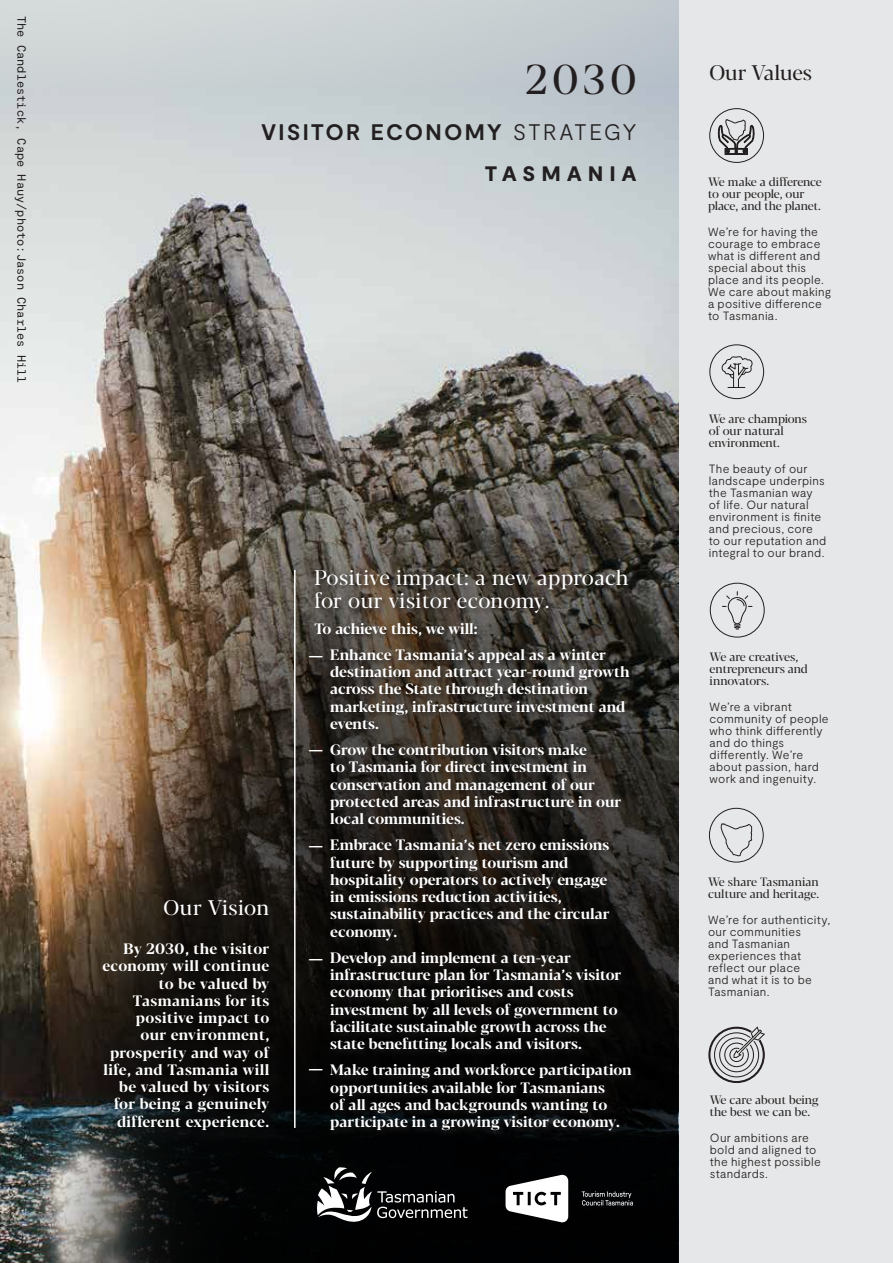
<style>
.page{position:relative;width:893px;height:1263px;background:#fff}
.page>*{position:absolute;margin:0;border:0;box-sizing:border-box;transform-origin:0 0}
.t1{font:41.55px "Blacker Display";color:#231f20}
.t2{font:700 22.5px "Moderat";letter-spacing:.095em;color:#231f20}
.t3{font:21px/22.5px "Blacker Display";letter-spacing:.01em;color:#fff}
.t4{font:21px "Blacker Display";color:#231f20}
.t5{font:900 20.85px "Moderat";letter-spacing:.295em;color:#231f20}
.t6{font:500 18px "Moderat";color:#fff}
.t7{font:700 15px/17.2px "Blacker Display";color:#fff}
.t8{font:700 15px/17.2px "Blacker Display";letter-spacing:.025em;color:#fff;text-align:right}
.t9{font:300 12px/12px "Moderat";letter-spacing:.025em;color:#231f20}
.t10{font:12px/12px "Blacker Display";color:#231f20}
.t11{font:12px "Moderat Mono Regular";color:#231f20}
.s1{font-weight:300}
</style>
<div class="page">
<img style="left:0;top:0;width:680px;height:1263px">
<svg style="left:317px;top:1167px;width:151px;height:55px;background:#323334"></svg>
<svg style="left:582px;top:1191px;width:51px;height:14px"></svg>
<svg style="left:506px;top:1174px;width:62px;height:48px"></svg>
<div style="left:313px;top:568px;width:325px;height:570px;background:#231f20;opacity:.72"></div>
<div style="left:105px;top:902px;width:182px;height:246px;background:#231f20;opacity:.54"></div>
<hr style="left:294px;top:570px;width:2px;height:558px;background:#fff">
<div style="left:680px;top:0;width:213px;height:1263px;background:#e6e7e8"></div>
<svg style="left:721px;top:356px;width:32px;height:32px"></svg>
<div style="left:709px;top:344px;width:55px;height:55px;border:1px solid #231f20;border-radius:50%"></div>
<div style="left:709px;top:808px;width:55px;height:54px;border:1px solid #231f20;border-radius:50%"></div>
<svg style="left:720px;top:823px;width:33px;height:40px"></svg>
<div style="left:709px;top:108px;width:55px;height:55px;border:1px solid #231f20;border-radius:50%"></div>
<svg style="left:718px;top:112px;width:37px;height:51px"></svg>
<svg style="left:722px;top:591px;width:30px;height:38px"></svg>
<div style="left:710px;top:583px;width:55px;height:54px;border:1px solid #231f20;border-radius:50%"></div>
<svg style="left:709px;top:1026px;width:56px;height:57px"></svg>
<p class="t11" style="left:29px;top:16px;width:369px;rotate:90deg">The Candlestick, Cape Hauy/photo:Jason Charles Hill</p>
<h1 class="t1" style="left:526px;top:54px;width:112px">2030</h1>
<h2 class="t2" style="left:261px;top:119px;width:377px">VISITOR ECONOMY <span class="s1">STRATEGY</span></h2>
<h3 class="t5" style="left:485px;top:161px;width:154px">TASMANIA</h3>
<h3 class="t3" style="left:164px;top:897px;width:107px">Our Vision</h3>
<p class="t8" style="left:102px;top:941px;width:168px">By 2030, the visitor economy will continue to be valued by<br>Tasmanians for its positive impact to<br>our environment, prosperity and way of life, and Tasmania will be valued by visitors for being a genuinely different experience.</p>
<h3 class="t3" style="left:315px;top:567px;width:315px">Positive impact: a new approach for our visitor economy.</h3>
<p class="t7" style="left:330px;top:616px;width:277px;line-height:26.2px;text-indent:-16px">To achieve this, we will:<br>Enhance Tasmania’s appeal as a winter</p>
<p class="t7" style="left:330px;top:664px;width:301px">destination and attract year-round growth across the State through destination marketing, infrastructure investment and events.</p>
<p class="t7" style="left:330px;top:742px;width:292px">Grow the contribution visitors make<br>to Tasmania for direct investment in conservation and management of our protected areas and infrastructure in our local communities.</p>
<p class="t7" style="left:330px;top:837px;width:281px">Embrace Tasmania’s net zero emissions future by supporting tourism and hospitality operators to actively engage in emissions reduction activities, sustainability practices and the circular economy.</p>
<p class="t7" style="left:330px;top:950px;width:292px">Develop and implement a ten-year infrastructure plan for Tasmania’s visitor economy that prioritises and costs investment by all levels of government to facilitate sustainable growth across the state benefitting locals and visitors.</p>
<p class="t7" style="left:330px;top:1062px;width:303px">Make training and workforce participation opportunities available for Tasmanians<br>of all ages and backgrounds wanting to participate in a growing visitor economy.</p>
<p class="t6" style="left:309px;top:647px;width:16px">—</p>
<p class="t6" style="left:309px;top:740px;width:16px">—</p>
<p class="t6" style="left:309px;top:836px;width:16px">—</p>
<p class="t6" style="left:309px;top:949px;width:16px">—</p>
<p class="t6" style="left:309px;top:1060px;width:16px">—</p>
<h3 class="t4" style="left:709px;top:60px;width:104px">Our Values</h3>
<p class="t10" style="left:708px;top:176px;width:115px">We make a difference to our people, our place, and the planet.</p>
<p class="t9" style="left:708px;top:226px;width:125px">We’re for having the courage to embrace what is different and special about this place and its people.<br>We care about making a positive difference to Tasmania.</p>
<p class="t10" style="left:709px;top:413px;width:100px">We are champions of our natural environment.</p>
<p class="t9" style="left:709px;top:463px;width:119px">The beauty of our landscape underpins the Tasmanian way of life. Our natural environment is finite and precious, core to our reputation and integral to our brand.</p>
<p class="t10" style="left:710px;top:651px;width:100px">We are creatives, entrepreneurs and innovators.</p>
<p class="t9" style="left:710px;top:701px;width:121px">We’re a vibrant community of people who think differently and do things differently. We’re about passion, hard work and ingenuity.</p>
<p class="t10" style="left:708px;top:876px;width:112px">We share Tasmanian culture and heritage.</p>
<p class="t9" style="left:708px;top:914px;width:124px">We’re for authenticity, our communities<br>and Tasmanian experiences that reflect our place<br>and what it is to be<br>Tasmanian.</p>
<p class="t10" style="left:710px;top:1094px;width:110px">We care about being the best we can be.</p>
<p class="t9" style="left:710px;top:1131px;width:113px">Our ambitions are bold and aligned to the highest possible standards.</p>
</div>
